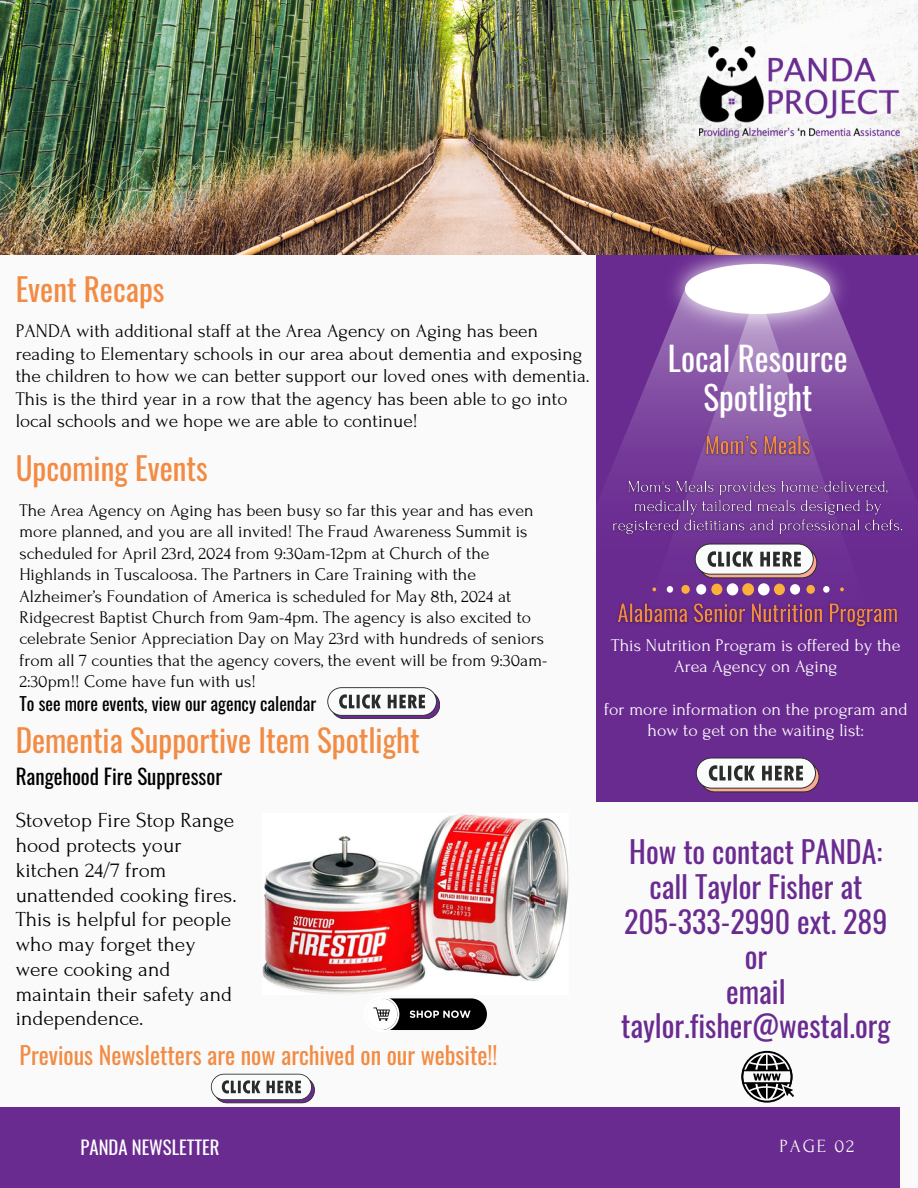
<style>
.page{position:relative;width:918px;height:1188px;background:#fafafa}
.page>*{position:absolute;margin:0;border:0;box-sizing:border-box;transform-origin:0 0}
.t1{font:33px/39.3px "Oswald";color:#fff;text-align:center}
.t2{font:31.2px "Oswald";color:#f28b43}
.t3{font:30px/34.8px "Oswald";color:#6a2b91;text-align:center}
.t4{font:24px "Oswald";color:#f28b43}
.t5{font:21.45px/24.8px "Forum";color:#000}
.t6{font:21px "Oswald";color:#000}
.t7{font:19.35px/22.5px "Forum";color:#000}
.t8{font:18.6px "Oswald";color:#fff}
.t9{font:18.6px "Forum";letter-spacing:.1em;color:#fafafa}
.t10{font:18px/21.3px "Forum";color:#fff;text-align:center}
.t11{font:18px "Oswald";color:#000}
.t12{font:17.85px/21.3px "Forum";color:#000}
</style>
<div class="page">
<div style="left:596px;top:255px;width:322px;height:546px;background:#6a2b91"></div>
<img style="left:0;top:0;width:918px;height:255px">
<div style="left:0;top:1107px;width:900px;height:81px;background:#6a2b91"></div>
<img style="left:623px;top:0;width:295px;height:208px">
<img style="left:699px;top:46px;width:201px;height:91px">
<svg style="left:628px;top:392px;width:259px;height:36px"></svg>
<svg style="left:643px;top:335px;width:229px;height:209px;background:#8a59a8"></svg>
<img style="left:664px;top:243px;width:187px;height:92px">
<svg style="left:327px;top:687px;width:113px;height:32px"></svg>
<svg style="left:741px;top:1051px;width:53px;height:52px"></svg>
<svg style="left:211px;top:1074px;width:104px;height:29px"></svg>
<img style="left:263px;top:814px;width:306px;height:180px">
<svg style="left:373px;top:998px;width:113px;height:32px"></svg>
<svg style="left:696px;top:758px;width:124px;height:34px;background:#bcb1b6"></svg>
<img style="left:609px;top:428px;width:297px;height:112px">
<img style="left:617px;top:603px;width:281px;height:25px">
<svg style="left:652px;top:544px;width:192px;height:52px"></svg>
<h2 class="t2" style="left:16px;top:265px;width:150px">Event Recaps</h2>
<p class="t7" style="left:16px;top:320px;width:576px">PANDA with additional staff at the Area Agency on Aging has been reading to Elementary schools in our area about dementia and exposing the children to how we can better support our loved ones with dementia.<br>This is the third year in a row that the agency has been able to go into local schools and we hope we are able to continue!</p>
<h2 class="t2" style="left:16px;top:444px;width:194px">Upcoming Events</h2>
<p class="t12" style="left:19px;top:500px;width:529px">The Area Agency on Aging has been busy so far this year and has even more planned, and you are all invited! The Fraud Awareness Summit is scheduled for April 23rd, 2024 from 9:30am-12pm at Church of the Highlands in Tuscaloosa. The Partners in Care Training with the Alzheimer’s Foundation of America is scheduled for May 8th, 2024 at Ridgecrest Baptist Church from 9am-4pm. The agency is also excited to celebrate Senior Appreciation Day on May 23rd with hundreds of seniors from all 7 counties that the agency covers, the event will be from 9:30am-2:30pm!! Come have fun with us!</p>
<p class="t11" style="left:19px;top:689px;width:298px">To see more events, view our agency calendar</p>
<h2 class="t2" style="left:16px;top:716px;width:406px">Dementia Supportive Item Spotlight</h2>
<p class="t6" style="left:16px;top:759px;width:208px">Rangehood Fire Suppressor</p>
<p class="t5" style="left:16px;top:808px;width:223px">Stovetop Fire Stop Range hood protects your kitchen 24/7 from unattended cooking fires.<br>This is helpful for people who may forget they were cooking and maintain their safety and independence.</p>
<h3 class="t4" style="left:19px;top:1036px;width:480px">Previous Newsletters are now archived on our website!!</h3>
<h1 class="t1" style="left:668px;top:338px;width:181px">Local Resource<br>Spotlight</h1>
<p class="t10" style="left:611px;top:635px;width:291px">This Nutrition Program is offered by the<br>Area Agency on Aging</p>
<p class="t10" style="left:604px;top:699px;width:305px">for more information on the program and how to get on the waiting list:</p>
<h3 class="t3" style="left:621px;top:833px;width:271px">How to contact PANDA: call Taylor Fisher at<br>205-333-2990 ext. 289 or<br>email taylor.fisher@westal.org</h3>
<p class="t8" style="left:81px;top:1133px;width:140px">PANDA NEWSLETTER</p>
<p class="t9" style="left:780px;top:1136px;width:76px">PAGE 02</p>
</div>
